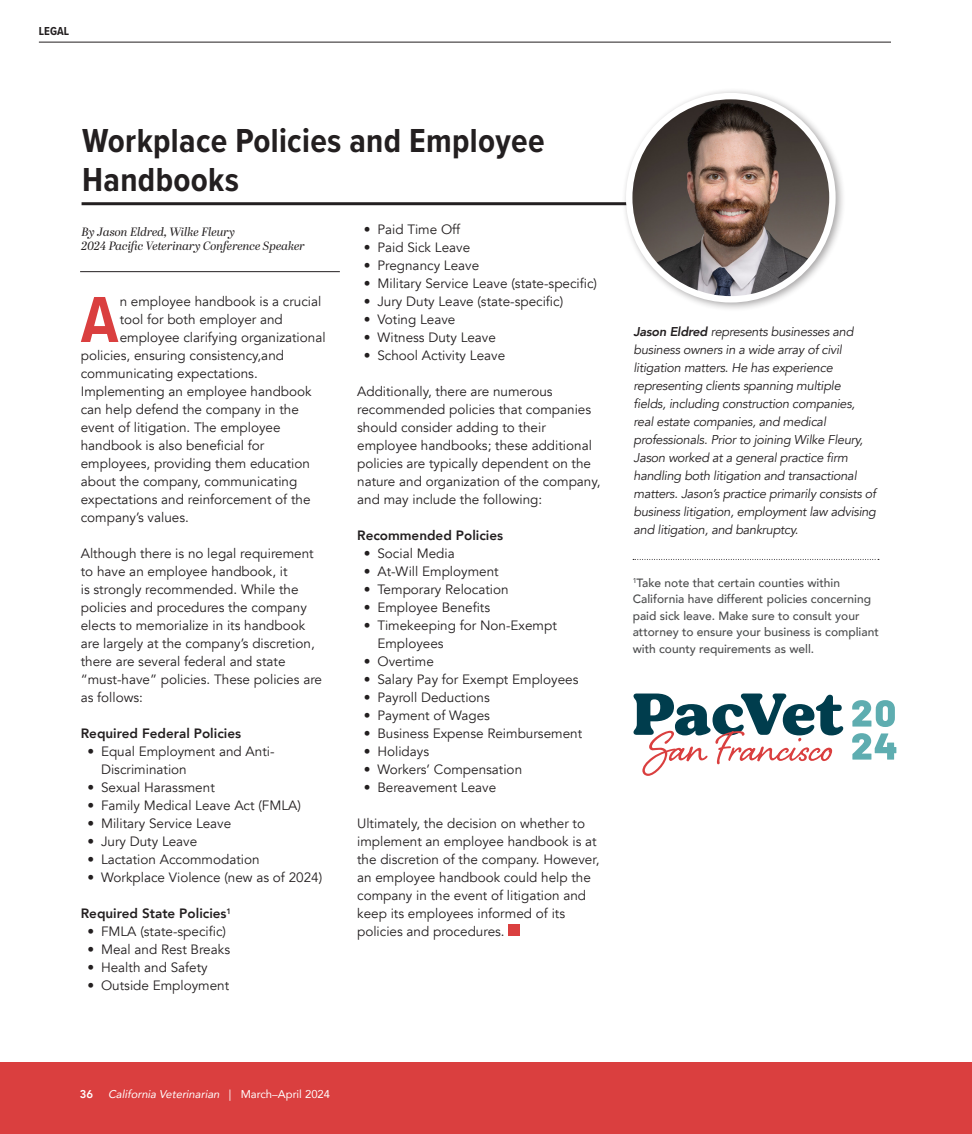
<style>
.page{position:relative;width:972px;height:1134px;background:#fff}
.page>*{position:absolute;margin:0;border:0;box-sizing:border-box;transform-origin:0 0}
.Body_Text_1_Std___Sans__Museo_San_300{font:700 67.5px "Proxima Nova Cond";color:#da3f3f}
.t1{font:700 34.5px/39px "Proxima Nova Cond";letter-spacing:.01em;color:#231f20}
.Body_Text_1_Std___Sans__Museo_San_300-2{font:13.5px/18px "Avenir";color:#231f20}
.Body_Text_1_Std___Sans__Museo_San_300-3{font:800 13.5px "Avenir";color:#231f20}
.Body_Text_1_Std___Sans__Museo_San_300-4{font:italic 12.75px/18px "Avenir";letter-spacing:-.02em;color:#231f20}
.Body_Text_1_Std___Sans__Museo_San_300-5{font:500 12px/16.5px "Avenir";color:#4b4c4d}
.t2{font:italic 12px "Abril Display";color:#231f20}
.t3{font:700 12px "Proxima Nova Cond";letter-spacing:.01em;color:#231f20}
.t4{font:italic 11.25px "Avenir";color:#fff}
.t5{font:800 11.25px "Avenir";color:#fff}
.s1{font-weight:800}
.s2{font-style:normal}
</style>
<div class="page">
<hr style="left:39px;top:42px;width:852px;height:1px;background:#231f20">
<div style="left:508px;top:924px;width:12px;height:12px;background:#da3f3f"></div>
<div style="left:0;top:1062px;width:972px;height:72px;background:#da3f3f"></div>
<hr style="left:80px;top:271px;width:260px;height:1px;background:#231f20">
<hr style="left:82px;top:202px;width:644px;height:3px;background:#231f20">
<svg style="left:634px;top:694px;width:209px;height:82px"></svg>
<svg style="left:852px;top:700px;width:43px;height:27px"></svg>
<svg style="left:852px;top:733px;width:44px;height:27px"></svg>
<div style="left:621px;top:87px;width:225px;height:225px;background:#231f20;opacity:.4"></div>
<div style="left:626px;top:93px;width:210px;height:210px;border:13px solid #fff;border-radius:50%"></div>
<img style="left:632px;top:99px;width:197px;height:197px;border-radius:98px">
<svg style="left:633px;top:559px;width:246px;height:1px"></svg>
<p class="t3" style="left:39px;top:22px;width:32px">LEGAL</p>
<p class="t1" style="left:82px;top:120px;width:464px">Workplace Policies and Employee<br>Handbooks</p>
<p class="t2" style="left:81px;top:223px;width:155px">By Jason Eldred, Wilke Fleury</p>
<p class="t2" style="left:81px;top:237px;width:225px">2024 Pacific Veterinary Conference Speaker</p>
<p class="Body_Text_1_Std___Sans__Museo_San_300-2" style="left:364px;top:221px;width:98px">• Paid Time Off</p>
<p class="Body_Text_1_Std___Sans__Museo_San_300-2" style="left:364px;top:239px;width:108px">• Paid Sick Leave</p>
<p class="Body_Text_1_Std___Sans__Museo_San_300-2" style="left:364px;top:257px;width:117px">• Pregnancy Leave</p>
<p class="Body_Text_1_Std___Sans__Museo_San_300-2" style="left:364px;top:275px;width:235px">• Military Service Leave (state-specific)</p>
<p class="Body_Text_1_Std___Sans__Museo_San_300-2" style="left:364px;top:293px;width:201px">• Jury Duty Leave (state-specific)</p>
<p class="Body_Text_1_Std___Sans__Museo_San_300-2" style="left:364px;top:311px;width:93px">• Voting Leave</p>
<p class="Body_Text_1_Std___Sans__Museo_San_300-2" style="left:364px;top:329px;width:134px">• Witness Duty Leave</p>
<p class="Body_Text_1_Std___Sans__Museo_San_300-2" style="left:364px;top:347px;width:143px">• School Activity Leave</p>
<p class="Body_Text_1_Std___Sans__Museo_San_300-2" style="left:357px;top:383px;width:245px">Additionally, there are numerous recommended policies that companies should consider adding to their employee handbooks; these additional policies are typically dependent on the nature and organization of the company, and may include the following:</p>
<p class="Body_Text_1_Std___Sans__Museo_San_300-3" style="left:357px;top:525px;width:148px">Recommended Policies</p>
<p class="Body_Text_1_Std___Sans__Museo_San_300-2" style="left:364px;top:545px;width:92px">• Social Media</p>
<p class="Body_Text_1_Std___Sans__Museo_San_300-2" style="left:364px;top:563px;width:136px">• At-Will Employment</p>
<p class="Body_Text_1_Std___Sans__Museo_San_300-2" style="left:364px;top:581px;width:146px">• Temporary Relocation</p>
<p class="Body_Text_1_Std___Sans__Museo_San_300-2" style="left:364px;top:599px;width:128px">• Employee Benefits</p>
<p class="Body_Text_1_Std___Sans__Museo_San_300-2" style="left:377px;top:617px;width:181px;text-indent:-14px">• Timekeeping for Non-Exempt<br>Employees</p>
<p class="Body_Text_1_Std___Sans__Museo_San_300-2" style="left:364px;top:653px;width:71px">• Overtime</p>
<p class="Body_Text_1_Std___Sans__Museo_San_300-2" style="left:364px;top:671px;width:216px">• Salary Pay for Exempt Employees</p>
<p class="Body_Text_1_Std___Sans__Museo_San_300-2" style="left:364px;top:689px;width:127px">• Payroll Deductions</p>
<p class="Body_Text_1_Std___Sans__Museo_San_300-2" style="left:364px;top:707px;width:128px">• Payment of Wages</p>
<p class="Body_Text_1_Std___Sans__Museo_San_300-2" style="left:364px;top:725px;width:220px">• Business Expense Reimbursement</p>
<p class="Body_Text_1_Std___Sans__Museo_San_300-2" style="left:364px;top:743px;width:67px">• Holidays</p>
<p class="Body_Text_1_Std___Sans__Museo_San_300-2" style="left:364px;top:761px;width:160px">• Workers’ Compensation</p>
<p class="Body_Text_1_Std___Sans__Museo_San_300-2" style="left:364px;top:779px;width:134px">• Bereavement Leave</p>
<p class="Body_Text_1_Std___Sans__Museo_San_300-2" style="left:357px;top:815px;width:244px">Ultimately, the decision on whether to implement an employee handbook is at the discretion of the company. However, an employee handbook could help the company in the event of litigation and keep its employees informed of its policies and procedures.</p>
<p class="Body_Text_1_Std___Sans__Museo_San_300" style="left:81px;top:270px;width:39px">A</p>
<p class="Body_Text_1_Std___Sans__Museo_San_300-2" style="left:120px;top:293px;width:203px">n employee handbook is a crucial</p>
<p class="Body_Text_1_Std___Sans__Museo_San_300-2" style="left:120px;top:311px;width:165px">tool for both employer and</p>
<p class="Body_Text_1_Std___Sans__Museo_San_300-2" style="left:120px;top:329px;width:207px">employee clarifying organizational</p>
<p class="Body_Text_1_Std___Sans__Museo_San_300-2" style="left:81px;top:347px;width:205px">policies, ensuring consistency,and</p>
<p class="Body_Text_1_Std___Sans__Museo_San_300-2" style="left:81px;top:365px;width:179px">communicating expectations.</p>
<p class="Body_Text_1_Std___Sans__Museo_San_300-2" style="left:81px;top:383px;width:232px">Implementing an employee handbook</p>
<p class="Body_Text_1_Std___Sans__Museo_San_300-2" style="left:81px;top:401px;width:220px">can help defend the company in the</p>
<p class="Body_Text_1_Std___Sans__Museo_San_300-2" style="left:81px;top:419px;width:201px">event of litigation. The employee</p>
<p class="Body_Text_1_Std___Sans__Museo_San_300-2" style="left:81px;top:437px;width:185px">handbook is also beneficial for</p>
<p class="Body_Text_1_Std___Sans__Museo_San_300-2" style="left:81px;top:455px;width:231px">employees, providing them education</p>
<p class="Body_Text_1_Std___Sans__Museo_San_300-2" style="left:81px;top:473px;width:218px">about the company, communicating</p>
<p class="Body_Text_1_Std___Sans__Museo_San_300-2" style="left:81px;top:491px;width:231px">expectations and reinforcement of the</p>
<p class="Body_Text_1_Std___Sans__Museo_San_300-2" style="left:81px;top:509px;width:110px">company’s values.</p>
<p class="Body_Text_1_Std___Sans__Museo_San_300-2" style="left:81px;top:545px;width:243px">Although there is no legal requirement to have an employee handbook, it<br>is strongly recommended. While the policies and procedures the company elects to memorialize in its handbook are largely at the company’s discretion, there are several federal and state “must-have” policies. These policies are as follows:</p>
<p class="Body_Text_1_Std___Sans__Museo_San_300-3" style="left:81px;top:723px;width:162px">Required Federal Policies</p>
<p class="Body_Text_1_Std___Sans__Museo_San_300-2" style="left:101px;top:743px;width:175px;text-indent:-14px">• Equal Employment and Anti-<br>Discrimination</p>
<p class="Body_Text_1_Std___Sans__Museo_San_300-2" style="left:88px;top:779px;width:129px">• Sexual Harassment</p>
<p class="Body_Text_1_Std___Sans__Museo_San_300-2" style="left:88px;top:797px;width:215px">• Family Medical Leave Act (FMLA)</p>
<p class="Body_Text_1_Std___Sans__Museo_San_300-2" style="left:88px;top:815px;width:145px">• Military Service Leave</p>
<p class="Body_Text_1_Std___Sans__Museo_San_300-2" style="left:88px;top:833px;width:111px">• Jury Duty Leave</p>
<p class="Body_Text_1_Std___Sans__Museo_San_300-2" style="left:88px;top:851px;width:174px">• Lactation Accommodation</p>
<p class="Body_Text_1_Std___Sans__Museo_San_300-2" style="left:88px;top:869px;width:236px">• Workplace Violence (new as of 2024)</p>
<p class="Body_Text_1_Std___Sans__Museo_San_300-3" style="left:81px;top:903px;width:152px">Required State Policies<sup>1</sup></p>
<p class="Body_Text_1_Std___Sans__Museo_San_300-2" style="left:88px;top:923px;width:140px">• FMLA (state-specific)</p>
<p class="Body_Text_1_Std___Sans__Museo_San_300-2" style="left:88px;top:941px;width:144px">• Meal and Rest Breaks</p>
<p class="Body_Text_1_Std___Sans__Museo_San_300-2" style="left:88px;top:959px;width:122px">• Health and Safety</p>
<p class="Body_Text_1_Std___Sans__Museo_San_300-2" style="left:88px;top:977px;width:143px">• Outside Employment</p>
<p class="Body_Text_1_Std___Sans__Museo_San_300-4" style="left:634px;top:323px;width:244px"><span class="s1">Jason Eldred</span> represents businesses and business owners in a wide array of civil litigation matters. He has experience representing clients spanning multiple fields, including construction companies, real estate companies, and medical professionals. Prior to joining Wilke Fleury, Jason worked at a general practice firm handling both litigation and transactional matters. Jason’s practice primarily consists of business litigation, employment law advising and litigation, and bankruptcy.</p>
<p class="Body_Text_1_Std___Sans__Museo_San_300-5" style="left:633px;top:574px;width:248px"><sup>1</sup>Take note that certain counties within California have different policies concerning paid sick leave. Make sure to consult your attorney to ensure your business is compliant with county requirements as well.</p>
<p class="t5" style="left:80px;top:1085px;width:15px">36</p>
<p class="t4" style="left:108px;top:1085px;width:224px">California Veterinarian <span class="s2">| M a rc h –A p r i l 2 0 2 4</span></p>
</div>
